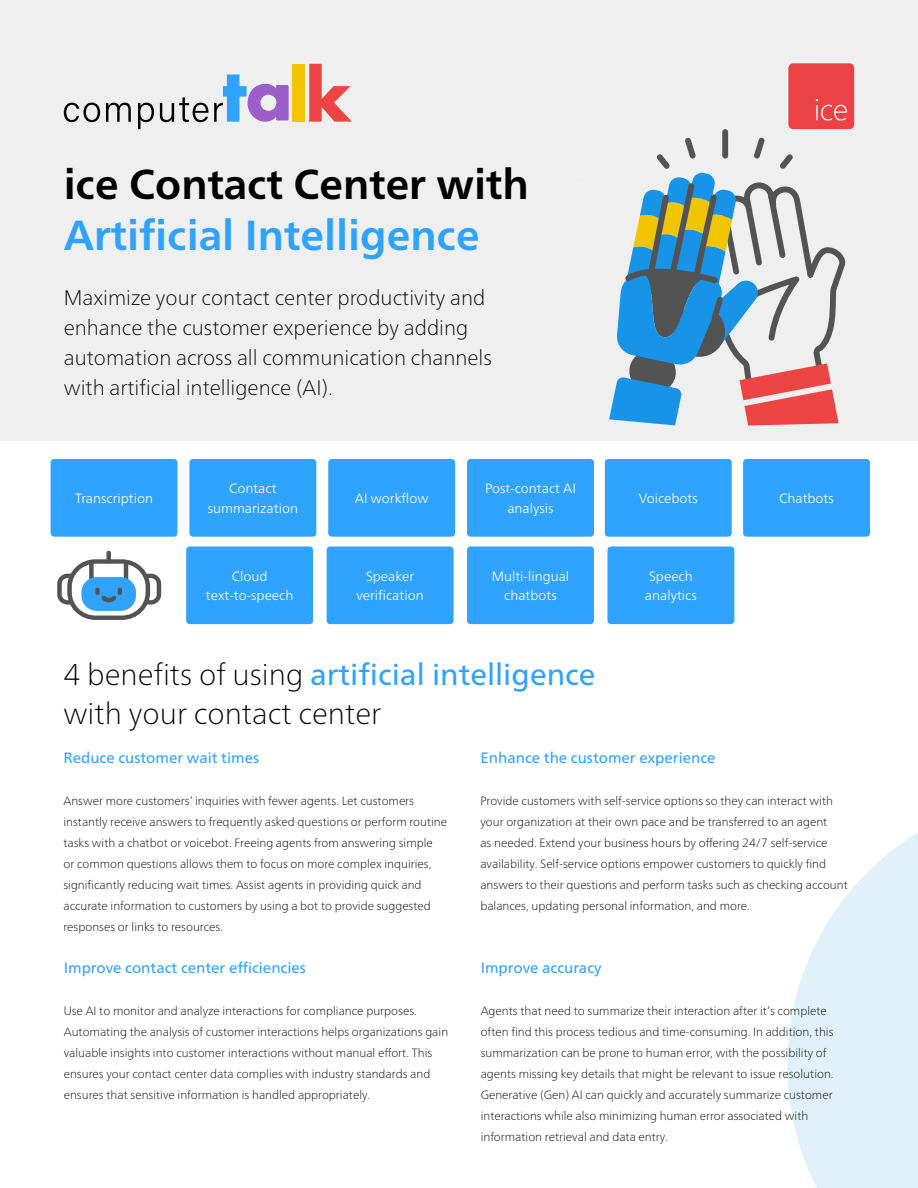
<style>
.page{position:relative;width:918px;height:1188px;background:#fff}
.page>*{position:absolute;margin:0;border:0;box-sizing:border-box;transform-origin:0 0}
.t1{font:700 42px "Frutiger Neue LT Pro";color:#30a3ff}
.t2{font:700 42px "Frutiger Neue LT Pro";color:#000}
.t3{font:100 30px/39px "Frutiger Neue LT Pro";color:#000}
.t4{font:100 21px/30px "Frutiger Neue LT Pro";color:#000}
.t5{font:15px "Frutiger Neue LT Pro";color:#30a3ff}
.t6{font:300 13.5px/19.5px "Frutiger Neue LT Pro";color:#fff;text-align:center}
.t7{font:100 12px/21px "Frutiger Neue LT Pro";color:#000}
.s1{font-weight:400;color:#30a3ff}
</style>
<div class="page">
<svg style="left:787px;top:833px;width:131px;height:355px;fill:#e1f1f9"></svg>
<div style="left:0;top:0;width:918px;height:441px;background:#efefef"></div>
<div style="left:788px;top:63px;width:66px;height:66px;background:#ed4245;border-radius:5px"></div>
<svg style="left:816px;top:99px;width:31px;height:22px"></svg>
<div style="left:186px;top:546px;width:127px;height:78px;background:#30a3ff;border-radius:4px"></div>
<div style="left:327px;top:546px;width:127px;height:78px;background:#30a3ff;border-radius:4px"></div>
<div style="left:467px;top:546px;width:127px;height:78px;background:#30a3ff;border-radius:4px"></div>
<div style="left:607px;top:546px;width:127px;height:78px;background:#30a3ff;border-radius:4px"></div>
<svg style="left:64px;top:74px;width:225px;height:55px"></svg>
<svg style="left:309px;top:64px;width:43px;height:58px"></svg>
<div style="left:292px;top:64px;width:13px;height:58px;background:#f1c500"></div>
<div style="left:743px;top:459px;width:127px;height:78px;background:#30a3ff;border-radius:4px"></div>
<div style="left:605px;top:459px;width:127px;height:78px;background:#30a3ff;border-radius:4px"></div>
<div style="left:51px;top:459px;width:127px;height:78px;background:#30a3ff;border-radius:4px"></div>
<div style="left:189px;top:459px;width:127px;height:78px;background:#30a3ff;border-radius:4px"></div>
<div style="left:328px;top:459px;width:127px;height:78px;background:#30a3ff;border-radius:4px"></div>
<div style="left:467px;top:459px;width:127px;height:78px;background:#30a3ff;border-radius:4px"></div>
<div style="left:106px;top:551px;width:5px;height:13px;background:#535353;border-radius:2px"></div>
<svg style="left:57px;top:559px;width:104px;height:61px"></svg>
<div style="left:722px;top:129px;width:6px;height:30px;background:#535353;border-radius:3px"></div>
<svg style="left:609px;top:137px;width:237px;height:289px"></svg>
<h1 class="t2" style="left:64px;top:160px;width:467px">ice Contact Center with</h1>
<h1 class="t1" style="left:64px;top:211px;width:417px">Artificial Intelligence</h1>
<h3 class="t4" style="left:64px;top:283px;width:430px">Maximize your contact center productivity and enhance the customer experience by adding automation across all communication channels with artificial intelligence (AI).</h3>
<p class="t6" style="left:208px;top:479px;width:92px">Contact summarization</p>
<p class="t6" style="left:355px;top:488px;width:75px">AI workflow</p>
<p class="t6" style="left:485px;top:479px;width:93px">Post-contact AI analysis</p>
<p class="t6" style="left:75px;top:488px;width:80px">Transcription</p>
<p class="t6" style="left:639px;top:488px;width:61px">Voicebots</p>
<p class="t6" style="left:779px;top:488px;width:56px">Chatbots</p>
<p class="t6" style="left:206px;top:566px;width:89px">Cloud text-to-speech</p>
<p class="t6" style="left:356px;top:566px;width:69px">Speaker verification</p>
<p class="t6" style="left:492px;top:566px;width:79px">Multi-lingual chatbots</p>
<p class="t6" style="left:645px;top:566px;width:53px">Speech analytics</p>
<h2 class="t3" style="left:63px;top:655px;width:534px">4 benefits of using <span class="s1">artificial intelligence </span>with your contact center</h2>
<p class="t5" style="left:63px;top:748px;width:197px">Reduce customer wait times</p>
<p class="t7" style="left:63px;top:790px;width:385px">Answer more customers’ inquiries with fewer agents. Let customers instantly receive answers to frequently asked questions or perform routine tasks with a chatbot or voicebot. Freeing agents from answering simple<br>or common questions allows them to focus on more complex inquiries, significantly reducing wait times. Assist agents in providing quick and accurate information to customers by using a bot to provide suggested responses or links to resources.</p>
<p class="t5" style="left:480px;top:748px;width:237px">Enhance the customer experience</p>
<p class="t7" style="left:480px;top:790px;width:369px">Provide customers with self-service options so they can interact with your organization at their own pace and be transferred to an agent<br>as needed. Extend your business hours by offering 24/7 self-service availability. Self-service options empower customers to quickly find answers to their questions and perform tasks such as checking account balances, updating personal information, and more.</p>
<p class="t5" style="left:64px;top:958px;width:244px">Improve contact center efficiencies</p>
<p class="t7" style="left:64px;top:1000px;width:386px">Use AI to monitor and analyze interactions for compliance purposes.<br>Automating the analysis of customer interactions helps organizations gain valuable insights into customer interactions without manual effort. This ensures your contact center data complies with industry standards and ensures that sensitive information is handled appropriately.</p>
<p class="t5" style="left:481px;top:958px;width:122px">Improve accuracy</p>
<p class="t7" style="left:481px;top:1000px;width:354px">Agents that need to summarize their interaction after it’s complete often find this process tedious and time-consuming. In addition, this summarization can be prone to human error, with the possibility of agents missing key details that might be relevant to issue resolution.<br>Generative (Gen) AI can quickly and accurately summarize customer interactions while also minimizing human error associated with information retrieval and data entry.</p>
</div>
